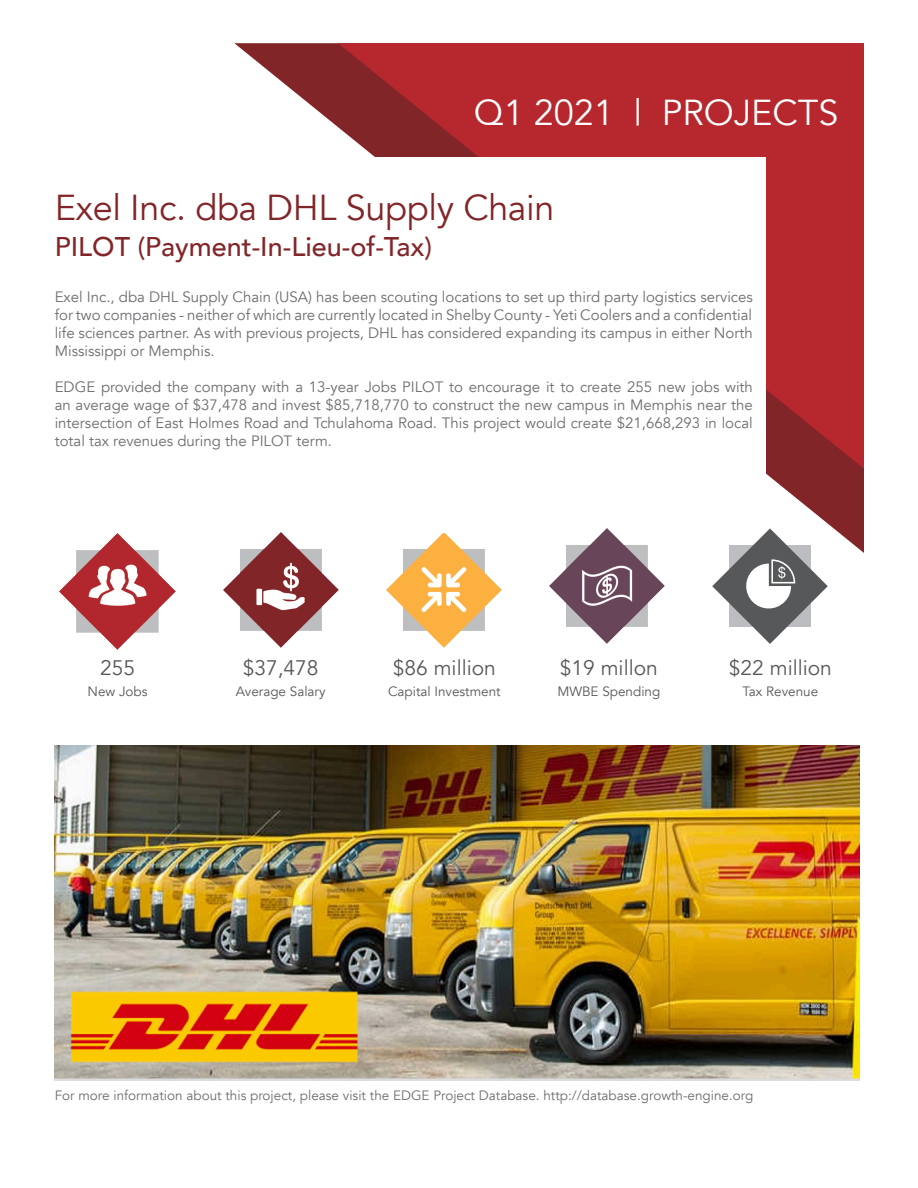
<style>
.page{position:relative;width:918px;height:1188px;background:#fff}
.page>*{position:absolute;margin:0;border:0;box-sizing:border-box;transform-origin:0 0}
.t1{font:36px "Avenir";letter-spacing:-.01em;color:#822528}
.t2{font:36px "Avenir";color:#fff}
.t3{font:500 27px "Avenir";color:#822528}
.t4{font:21px "Avenir";color:#57585a}
.t5{font:15px/18px "Avenir";color:#6c6d70;text-align:justify}
.t6{font:13.5px "Avenir";color:#6c6d70}
.t7{font:13.5px "Avenir";color:#57585a}
</style>
<div class="page">
<svg style="left:234px;top:43px;width:630px;height:510px"></svg>
<svg style="left:338px;top:43px;width:526px;height:426px;background:#af292d"></svg>
<div style="left:54px;top:157px;width:712px;height:351px;background:#fff"></div>
<img style="left:55px;top:745px;width:805px;height:335px">
<img style="left:60px;top:534px;width:115px;height:116px">
<img style="left:223px;top:532px;width:116px;height:116px">
<img style="left:386px;top:534px;width:116px;height:114px">
<img style="left:549px;top:528px;width:116px;height:116px">
<svg style="left:712px;top:528px;width:116px;height:116px"></svg>
<p class="t2" style="left:474px;top:91px;width:366px">Q1 2021 | PROJECTS</p>
<p class="t1" style="left:55px;top:186px;width:501px">Exel Inc. dba DHL Supply Chain</p>
<p class="t3" style="left:55px;top:223px;width:379px">PILOT (Payment-In-Lieu-of-Tax)</p>
<p class="t5" style="left:55px;top:288px;width:700px">Exel Inc., dba DHL Supply Chain (USA) has been scouting locations to set up third party logistics services for two companies - neither of which are currently located in Shelby County - Yeti Coolers and a confidential life sciences partner. As with previous projects, DHL has considered expanding its campus in either North Mississippi or Memphis.</p>
<p class="t5" style="left:55px;top:378px;width:700px">EDGE provided the company with a 13-year Jobs PILOT to encourage it to create 255 new jobs with an average wage of $37,478 and invest $85,718,770 to construct the new campus in Memphis near the intersection of East Holmes Road and Tchulahoma Road. This project would create $21,668,293 in local total tax revenues during the PILOT term.</p>
<p class="t4" style="left:100px;top:655px;width:37px">255</p>
<p class="t7" style="left:88px;top:683px;width:62px">New Jobs</p>
<p class="t4" style="left:243px;top:655px;width:77px">$37,478</p>
<p class="t7" style="left:236px;top:683px;width:91px">Average Salary</p>
<p class="t4" style="left:393px;top:655px;width:105px">$86 million</p>
<p class="t7" style="left:388px;top:683px;width:114px">Capital Investment</p>
<p class="t4" style="left:560px;top:655px;width:100px">$19 millon</p>
<p class="t7" style="left:557px;top:683px;width:105px">MWBE Spending</p>
<p class="t4" style="left:729px;top:655px;width:105px">$22 million</p>
<p class="t7" style="left:743px;top:683px;width:77px">Tax Revenue</p>
<p class="t6" style="left:55px;top:1087px;width:700px">For more information about this project, please visit the EDGE Project Database. http://database.growth-engine.org</p>
</div>
